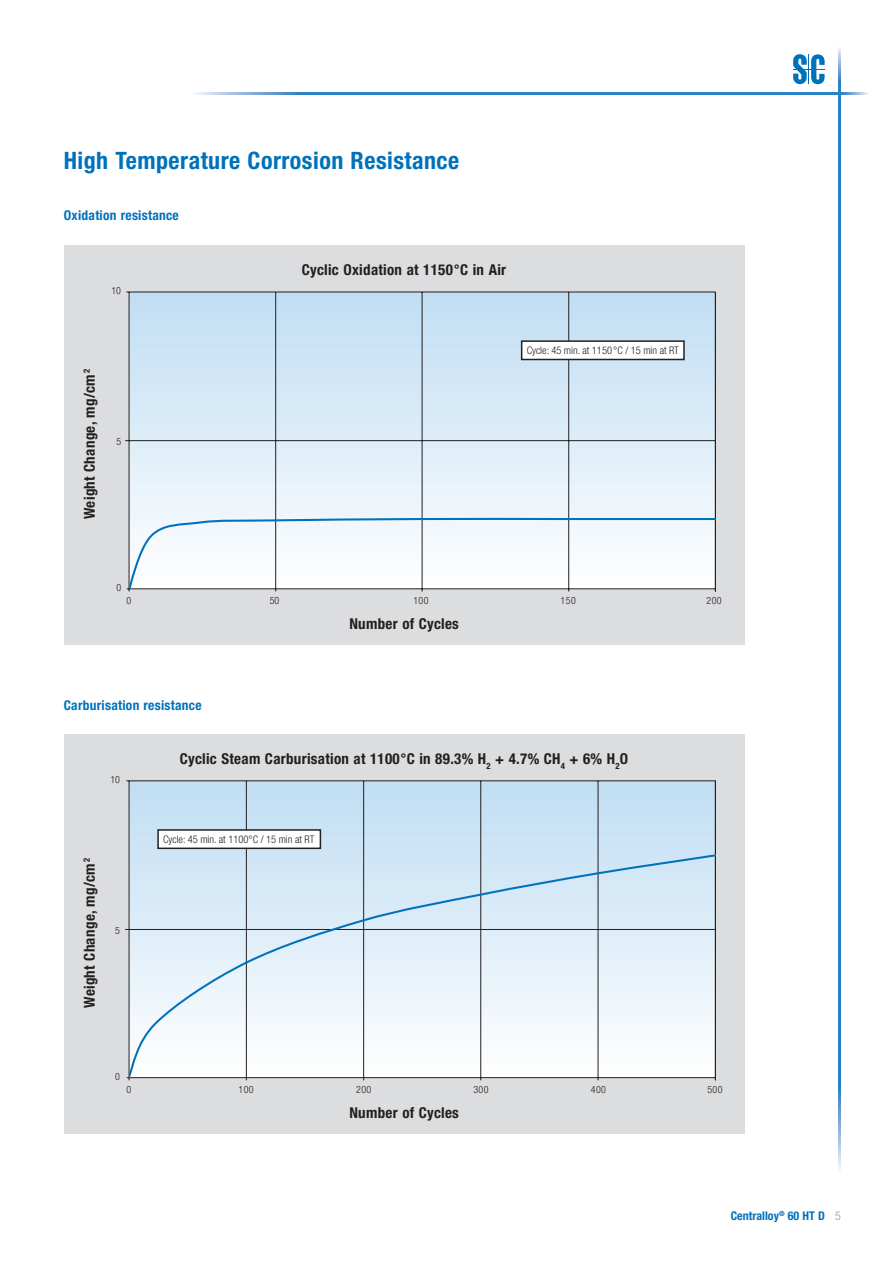
<style>
.page{position:relative;width:893px;height:1263px;background:#fff}
.page>*{position:absolute;margin:0;border:0;box-sizing:border-box;transform-origin:0 0}
.t1{font:700 condensed 24px "Helvetica Neue";letter-spacing:.02em;color:#0071bb}
.t2{font:700 condensed 15px "Helvetica Neue";letter-spacing:.02em;color:#231f20}
.t3{font:700 condensed 13.5px "Helvetica Neue";letter-spacing:.02em;color:#0071bb}
.t4{font:700 condensed 12px "Helvetica Neue";color:#0071bb}
.t5{font:300 condensed 12px "Helvetica Neue";color:#939598}
.t6{font:300 condensed 10.5px "Helvetica Neue";color:#231f20}
.t7{font:300 condensed 10.05px "Helvetica Neue";letter-spacing:.04em;color:#231f20}
</style>
<div class="page">
<svg style="left:793px;top:54px;width:32px;height:30px"></svg>
<hr style="left:300px;top:92px;width:551px;height:3px;background:#2882c5">
<svg style="left:843px;top:92px;width:25px;height:3px"></svg>
<svg style="left:195px;top:92px;width:105px;height:3px"></svg>
<hr style="left:839px;top:81px;width:2px;height:1006px;background:#2882c5">
<svg style="left:839px;top:47px;width:2px;height:34px"></svg>
<svg style="left:839px;top:1087px;width:2px;height:83px"></svg>
<div style="left:64px;top:734px;width:680px;height:400px;background:#dcdddf"></div>
<div style="left:129px;top:852px;width:586px;height:6px;background:#cfe5f6"></div>
<div style="left:129px;top:847px;width:586px;height:5px;background:#cde5f6"></div>
<div style="left:129px;top:842px;width:586px;height:5px;background:#cce4f6"></div>
<div style="left:129px;top:837px;width:586px;height:5px;background:#cbe4f6"></div>
<div style="left:129px;top:831px;width:586px;height:6px;background:#cae2f5"></div>
<div style="left:129px;top:826px;width:586px;height:5px;background:#cae3f5"></div>
<div style="left:129px;top:821px;width:586px;height:5px;background:#c9e2f5"></div>
<div style="left:129px;top:816px;width:586px;height:5px;background:#c8e2f5"></div>
<div style="left:129px;top:810px;width:586px;height:6px;background:#c7e2f4"></div>
<div style="left:129px;top:805px;width:586px;height:5px;background:#c6e0f4"></div>
<div style="left:129px;top:800px;width:586px;height:5px;background:#c5e0f4"></div>
<div style="left:129px;top:795px;width:586px;height:5px;background:#c4e0f4"></div>
<div style="left:129px;top:789px;width:586px;height:6px;background:#c2dff4"></div>
<div style="left:129px;top:784px;width:586px;height:5px;background:#c1def3"></div>
<svg style="left:130px;top:781px;width:585px;height:4px;fill:#c1def3"></svg>
<hr style="left:129px;top:781px;width:1px;height:299px;background:#231f20">
<hr style="left:127px;top:1077px;width:588px;height:1px;background:#231f20">
<hr style="left:715px;top:781px;width:1px;height:299px;background:#231f20">
<hr style="left:126px;top:780px;width:589px;height:1px;background:#231f20">
<hr style="left:246px;top:781px;width:1px;height:299px;background:#231f20">
<hr style="left:480px;top:781px;width:1px;height:299px;background:#231f20">
<hr style="left:363px;top:781px;width:1px;height:299px;background:#231f20">
<hr style="left:598px;top:781px;width:1px;height:299px;background:#231f20">
<hr style="left:125px;top:929px;width:590px;height:1px;background:#231f20">
<svg style="left:129px;top:853px;width:587px;height:224px;background:#e0edf6"></svg>
<div style="left:64px;top:246px;width:680px;height:399px;background:#dcdddf"></div>
<div style="left:129px;top:516px;width:586px;height:5px;background:#f0f7fc"></div>
<div style="left:129px;top:511px;width:586px;height:5px;background:#eef6fc"></div>
<div style="left:129px;top:505px;width:586px;height:5px;background:#edf5fb"></div>
<div style="left:129px;top:500px;width:586px;height:5px;background:#ecf5fb"></div>
<div style="left:129px;top:495px;width:586px;height:5px;background:#ebf4fb"></div>
<div style="left:129px;top:490px;width:586px;height:5px;background:#eaf4fb"></div>
<div style="left:129px;top:484px;width:586px;height:5px;background:#e9f4fb"></div>
<div style="left:129px;top:479px;width:586px;height:5px;background:#e8f2fa"></div>
<div style="left:129px;top:474px;width:586px;height:5px;background:#e7f2fa"></div>
<div style="left:129px;top:469px;width:586px;height:5px;background:#e6f2fa"></div>
<div style="left:129px;top:463px;width:586px;height:5px;background:#e4f1fa"></div>
<div style="left:129px;top:458px;width:586px;height:5px;background:#e3f0f9"></div>
<div style="left:129px;top:453px;width:586px;height:5px;background:#e1eff9"></div>
<div style="left:129px;top:448px;width:586px;height:5px;background:#e0eff9"></div>
<div style="left:129px;top:442px;width:586px;height:5px;background:#dfeef9"></div>
<div style="left:129px;top:437px;width:586px;height:5px;background:#deeef9"></div>
<div style="left:129px;top:432px;width:586px;height:5px;background:#ddedf8"></div>
<div style="left:129px;top:427px;width:586px;height:5px;background:#dbecf8"></div>
<div style="left:129px;top:421px;width:586px;height:5px;background:#daecf8"></div>
<div style="left:129px;top:416px;width:586px;height:5px;background:#d9ebf8"></div>
<div style="left:129px;top:411px;width:586px;height:5px;background:#d8eaf7"></div>
<div style="left:129px;top:406px;width:586px;height:5px;background:#d7eaf7"></div>
<div style="left:129px;top:400px;width:586px;height:5px;background:#d6e9f7"></div>
<div style="left:129px;top:395px;width:586px;height:5px;background:#d5e9f7"></div>
<div style="left:129px;top:390px;width:586px;height:5px;background:#d4e8f7"></div>
<div style="left:129px;top:385px;width:586px;height:5px;background:#d3e7f7"></div>
<div style="left:129px;top:379px;width:586px;height:5px;background:#d2e7f7"></div>
<div style="left:129px;top:374px;width:586px;height:5px;background:#d1e7f6"></div>
<div style="left:129px;top:369px;width:586px;height:5px;background:#d0e6f6"></div>
<div style="left:129px;top:364px;width:586px;height:5px;background:#cfe5f6"></div>
<div style="left:129px;top:358px;width:586px;height:6px;background:#cde5f6"></div>
<div style="left:129px;top:353px;width:586px;height:5px;background:#cce4f6"></div>
<div style="left:129px;top:348px;width:586px;height:5px;background:#cbe4f6"></div>
<div style="left:129px;top:343px;width:586px;height:5px;background:#cae2f5"></div>
<div style="left:129px;top:337px;width:586px;height:6px;background:#cae3f5"></div>
<div style="left:129px;top:332px;width:586px;height:5px;background:#c9e2f5"></div>
<div style="left:129px;top:327px;width:586px;height:5px;background:#c8e2f5"></div>
<div style="left:129px;top:322px;width:586px;height:5px;background:#c7e2f4"></div>
<div style="left:129px;top:316px;width:586px;height:6px;background:#c6e0f4"></div>
<div style="left:129px;top:311px;width:586px;height:5px;background:#c5e0f4"></div>
<div style="left:129px;top:306px;width:586px;height:5px;background:#c4e0f4"></div>
<div style="left:129px;top:301px;width:586px;height:5px;background:#c2dff4"></div>
<div style="left:129px;top:295px;width:586px;height:6px;background:#c1def3"></div>
<hr style="left:129px;top:292px;width:586px;height:4px;background:#c1def3">
<hr style="left:129px;top:292px;width:1px;height:299px;background:#231f20">
<hr style="left:127px;top:588px;width:588px;height:1px;background:#231f20">
<hr style="left:715px;top:292px;width:1px;height:299px;background:#231f20">
<hr style="left:126px;top:292px;width:589px;height:1px;background:#231f20">
<hr style="left:275px;top:292px;width:1px;height:299px;background:#231f20">
<hr style="left:422px;top:292px;width:1px;height:299px;background:#231f20">
<hr style="left:568px;top:292px;width:1px;height:299px;background:#231f20">
<hr style="left:125px;top:440px;width:590px;height:1px;background:#231f20">
<svg style="left:129px;top:517px;width:586px;height:72px;background:#ecf2f7"></svg>
<div style="left:522px;top:341px;width:162px;height:18px;background:#fff"></div>
<div style="left:521px;top:340px;width:164px;height:20px;border:2px solid #231f20"></div>
<div style="left:158px;top:830px;width:162px;height:18px;background:#fff"></div>
<div style="left:157px;top:829px;width:164px;height:20px;border:2px solid #231f20"></div>
<h1 class="t1" style="left:64px;top:145px;width:397px">High Temperature Corrosion Resistance</h1>
<p class="t3" style="left:64px;top:207px;width:117px">Oxidation resistance</p>
<p class="t7" style="left:111px;top:285px;width:11px">10</p>
<p class="t2" style="left:80px;top:519px;width:152px;rotate:-90deg">Weight Change, mg/cm<sup>2</sup></p>
<p class="t7" style="left:116px;top:436px;width:6px">5</p>
<p class="t7" style="left:116px;top:581px;width:6px">0</p>
<p class="t7" style="left:127px;top:595px;width:6px">0</p>
<p class="t3" style="left:64px;top:697px;width:139px">Carburisation resistance</p>
<p class="t2" style="left:302px;top:261px;width:206px">Cyclic Oxidation at 1150°C in Air</p>
<p class="t6" style="left:527px;top:345px;width:154px">Cycle: 45 min. at 1150°C / 15 min at RT</p>
<p class="t7" style="left:270px;top:595px;width:11px">50</p>
<p class="t7" style="left:413px;top:595px;width:17px">100</p>
<p class="t7" style="left:561px;top:595px;width:17px">150</p>
<p class="t7" style="left:706px;top:595px;width:17px">200</p>
<p class="t2" style="left:349px;top:615px;width:111px">Number of Cycles</p>
<p class="t7" style="left:110px;top:774px;width:11px">10</p>
<p class="t2" style="left:80px;top:1008px;width:152px;rotate:-90deg">Weight Change, mg/cm<sup>2</sup></p>
<p class="t7" style="left:115px;top:924px;width:6px">5</p>
<p class="t7" style="left:115px;top:1070px;width:6px">0</p>
<p class="t7" style="left:127px;top:1083px;width:6px">0</p>
<p class="t2" style="left:180px;top:749px;width:450px">Cyclic Steam Carburisation at 1100°C in 89.3% H<sub>2</sub> + 4.7% CH<sub>4</sub> + 6% H<sub>2</sub>O</p>
<p class="t6" style="left:163px;top:833px;width:153px">Cycle: 45 min. at 1100°C / 15 min at RT</p>
<p class="t7" style="left:239px;top:1083px;width:17px">100</p>
<p class="t7" style="left:356px;top:1083px;width:17px">200</p>
<p class="t7" style="left:473px;top:1083px;width:17px">300</p>
<p class="t7" style="left:591px;top:1083px;width:17px">400</p>
<p class="t7" style="left:707px;top:1083px;width:17px">500</p>
<p class="t2" style="left:349px;top:1103px;width:111px">Number of Cycles</p>
<p class="t4" style="left:731px;top:1208px;width:96px">Centralloy<sup>®</sup> 60 HT D</p>
<p class="t5" style="left:835px;top:1209px;width:7px">5</p>
</div>
